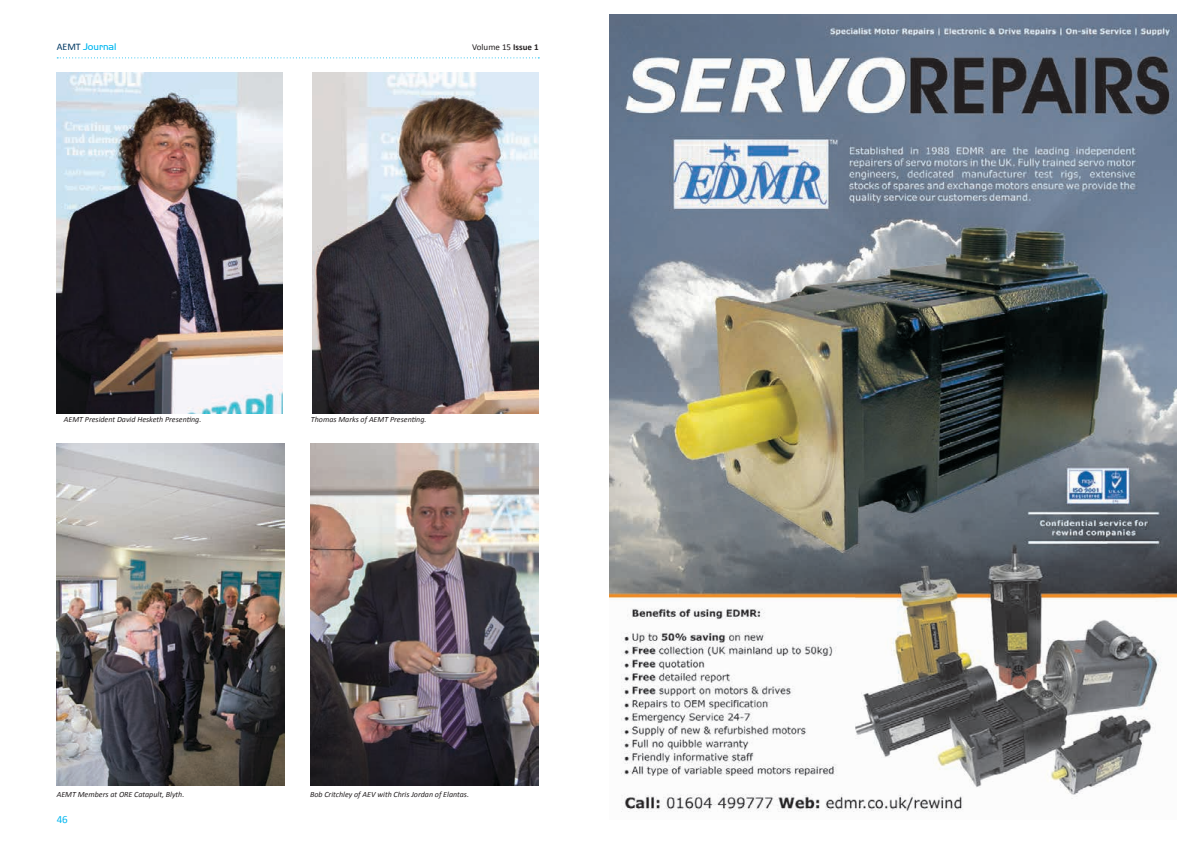
<style>
.page{position:relative;width:1191px;height:842px;background:#fff}
.page>*{position:absolute;margin:0;border:0;box-sizing:border-box;transform-origin:0 0}
.t1{font:11px "Calibri";color:#00b6ef}
.t2{font:300 10px "Handel Gothic EF";color:#00b6ef}
.t3{font:9px "Calibri";color:#231f20}
.t4{font:italic 8px "Calibri";color:#231f20}
.s1{font-family:"Calibri";font-weight:400;color:#003863}
.s2{font-weight:700}
</style>
<div class="page">
<svg style="left:57px;top:57px;width:482px;height:1px"></svg>
<img style="left:57px;top:444px;width:227px;height:341px">
<img style="left:311px;top:444px;width:228px;height:341px">
<img style="left:57px;top:72px;width:225px;height:341px">
<img style="left:313px;top:72px;width:226px;height:341px">
<img style="left:609px;top:14px;width:567px;height:798px">
<p class="t2" style="left:57px;top:41px;width:61px"><span class="s1">AEMT</span> Journal</p>
<p class="t3" style="left:472px;top:41px;width:68px">Volume 15 <span class="s2">Issue 1</span></p>
<p class="t4" style="left:64px;top:414px;width:139px">AEMT President David Hesketh Presenting.</p>
<p class="t4" style="left:311px;top:414px;width:117px">Thomas Marks of AEMT Presenting.</p>
<p class="t4" style="left:57px;top:789px;width:129px">AEMT Members at ORE Catapult, Blyth.</p>
<p class="t4" style="left:310px;top:789px;width:160px">Bob Critchley of AEV with Chris Jordan of Elantas.</p>
<h1 class="t1" style="left:57px;top:812px;width:13px">46</h1>
</div>
